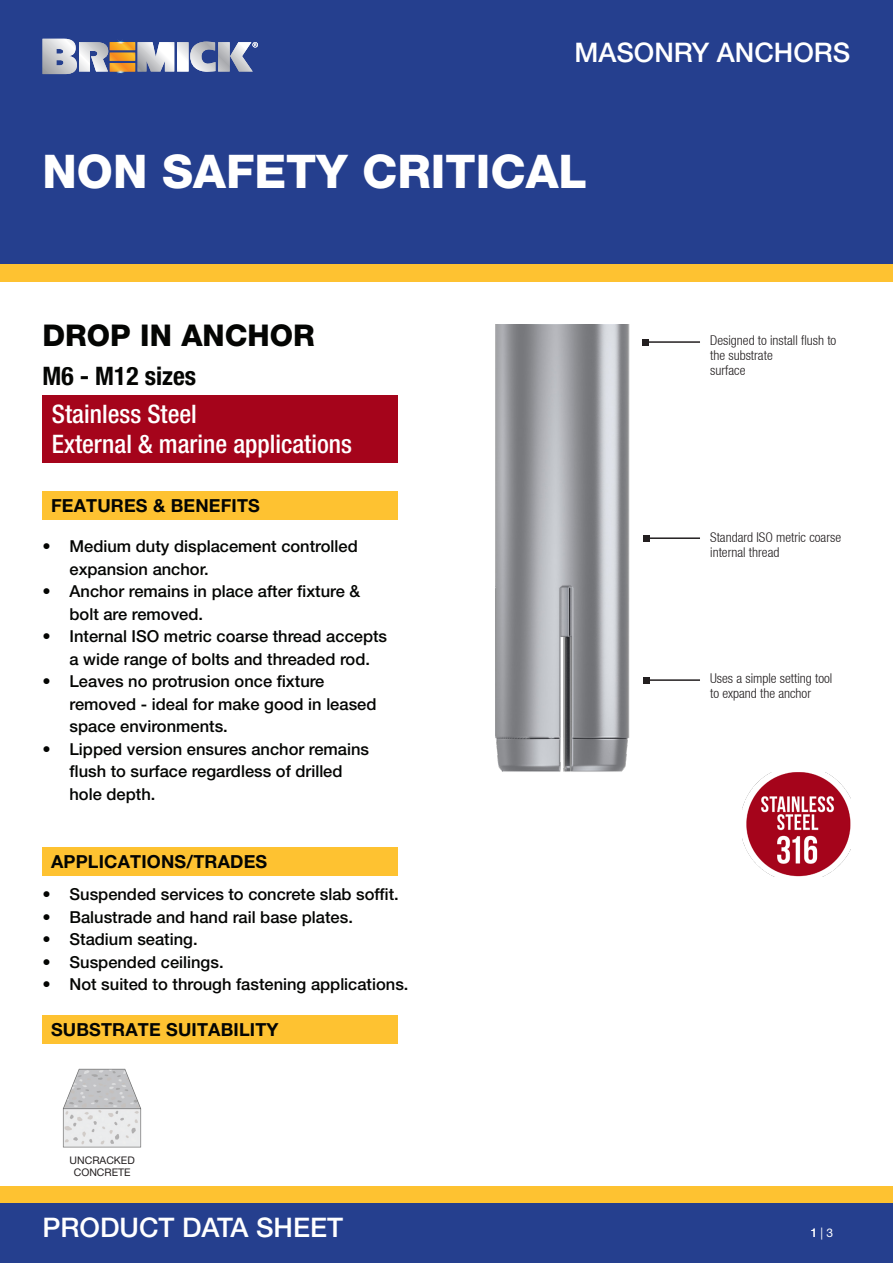
<style>
.page{position:relative;width:893px;height:1263px;background:#fff}
.page>*{position:absolute;margin:0;border:0;box-sizing:border-box;transform-origin:0 0}
.t1{font:800 46.5px "Helvetica Neue LT Std";color:#fff}
.Heading_First_Line{font:800 30px "Helvetica Neue LT Std";color:#040503}
.t2{font:500 27px "Helvetica Neue LT Std";color:#fff}
.SIZE{font:500 condensed 25.5px "Helvetica Neue LT Std";color:#fff}
.SIZE-2{font:700 condensed 25.5px "Helvetica Neue LT Std";color:#040503}
.Subheading{font:700 18px "Helvetica Neue LT Pro";letter-spacing:.01em;color:#040503}
.t3{font:500 16.5px/22.5px "Helvetica Neue LT Std";color:#040503}
.CALL_OUT{font:300 condensed 13.5px/15px "Helvetica Neue LT";color:#231f20}
.t4{font:12px "Helvetica Neue LT Std";color:#fff}
.t5{font:10.5px/12px "Helvetica Neue";color:#231f20;text-align:center}
</style>
<div class="page">
<div style="left:0;top:0;width:893px;height:265px;background:#253f8e"></div>
<div style="left:0;top:265px;width:893px;height:17px;background:#fec231"></div>
<div style="left:0;top:1186px;width:893px;height:17px;background:#fec231"></div>
<div style="left:0;top:1203px;width:893px;height:60px;background:#253f8e"></div>
<div style="left:43px;top:491px;width:355px;height:28px;background:#fec231"></div>
<div style="left:43px;top:847px;width:355px;height:28px;background:#fec231"></div>
<svg style="left:43px;top:38px;width:215px;height:37px"></svg>
<div style="left:43px;top:1015px;width:355px;height:28px;background:#fec231"></div>
<img style="left:62px;top:1068px;width:80px;height:80px">
<hr style="left:646px;top:537px;width:54px;height:2px;background:#231f20">
<svg style="left:643px;top:535px;width:6px;height:6px"></svg>
<hr style="left:646px;top:679px;width:54px;height:2px;background:#231f20">
<svg style="left:643px;top:677px;width:6px;height:6px"></svg>
<img style="left:743px;top:772px;width:107px;height:105px">
<div style="left:43px;top:396px;width:355px;height:67px;background:#a5041b"></div>
<hr style="left:646px;top:341px;width:54px;height:2px;background:#231f20">
<svg style="left:643px;top:339px;width:6px;height:6px"></svg>
<img style="left:495px;top:324px;width:134px;height:448px">
<p class="t2" style="left:574px;top:36px;width:278px">MASONRY ANCHORS</p>
<p class="t1" style="left:43px;top:143px;width:546px">NON SAFETY CRITICAL</p>
<p class="Heading_First_Line" style="left:43px;top:317px;width:274px">DROP IN ANCHOR</p>
<p class="SIZE-2" style="left:43px;top:360px;width:155px">M6 - M12 sizes</p>
<p class="SIZE" style="left:52px;top:398px;width:146px">Stainless Steel</p>
<p class="SIZE" style="left:52px;top:428px;width:301px">External &amp; marine applications</p>
<p class="Subheading" style="left:51px;top:494px;width:210px">FEATURES &amp; BENEFITS</p>
<p class="t3" style="left:70px;top:535px;width:290px;text-indent:-27px">• Medium duty displacement controlled expansion anchor.</p>
<p class="t3" style="left:70px;top:580px;width:292px;text-indent:-27px">• Anchor remains in place after fixture &amp; bolt are removed.</p>
<p class="t3" style="left:43px;top:625px;width:346px;text-align:center">• Internal ISO metric coarse thread accepts a wide range of bolts and threaded rod.</p>
<p class="t3" style="left:70px;top:670px;width:308px;text-indent:-27px">• Leaves no protrusion once fixture removed - ideal for make good in leased space environments.</p>
<p class="t3" style="left:70px;top:737px;width:301px;text-indent:-27px">• Lipped version ensures anchor remains flush to surface regardless of drilled hole depth.</p>
<p class="Subheading" style="left:51px;top:850px;width:218px">APPLICATIONS/TRADES</p>
<p class="t3" style="left:43px;top:883px;width:358px">• Suspended services to concrete slab soffit.</p>
<p class="t3" style="left:43px;top:905px;width:312px">• Balustrade and hand rail base plates.</p>
<p class="t3" style="left:43px;top:928px;width:157px">• Stadium seating.</p>
<p class="t3" style="left:43px;top:950px;width:183px">• Suspended ceilings.</p>
<p class="t3" style="left:43px;top:973px;width:367px">• Not suited to through fastening applications.</p>
<p class="Subheading" style="left:51px;top:1018px;width:229px">SUBSTRATE SUITABILITY</p>
<p class="t5" style="left:70px;top:1154px;width:67px">UNCRACKED<br>CONCRETE</p>
<p class="t2" style="left:43px;top:1211px;width:302px">PRODUCT DATA SHEET</p>
<p class="CALL_OUT" style="left:710px;top:333px;width:128px">Designed to install flush to the substrate</p>
<p class="CALL_OUT" style="left:710px;top:363px;width:37px">surface</p>
<p class="CALL_OUT" style="left:710px;top:529px;width:132px">Standard ISO metric coarse</p>
<p class="CALL_OUT" style="left:710px;top:544px;width:71px">internal thread</p>
<p class="CALL_OUT" style="left:710px;top:671px;width:124px">Uses a simple setting tool to expand the anchor</p>
<p class="t4" style="left:810px;top:1226px;width:24px">1 | 3</p>
</div>
